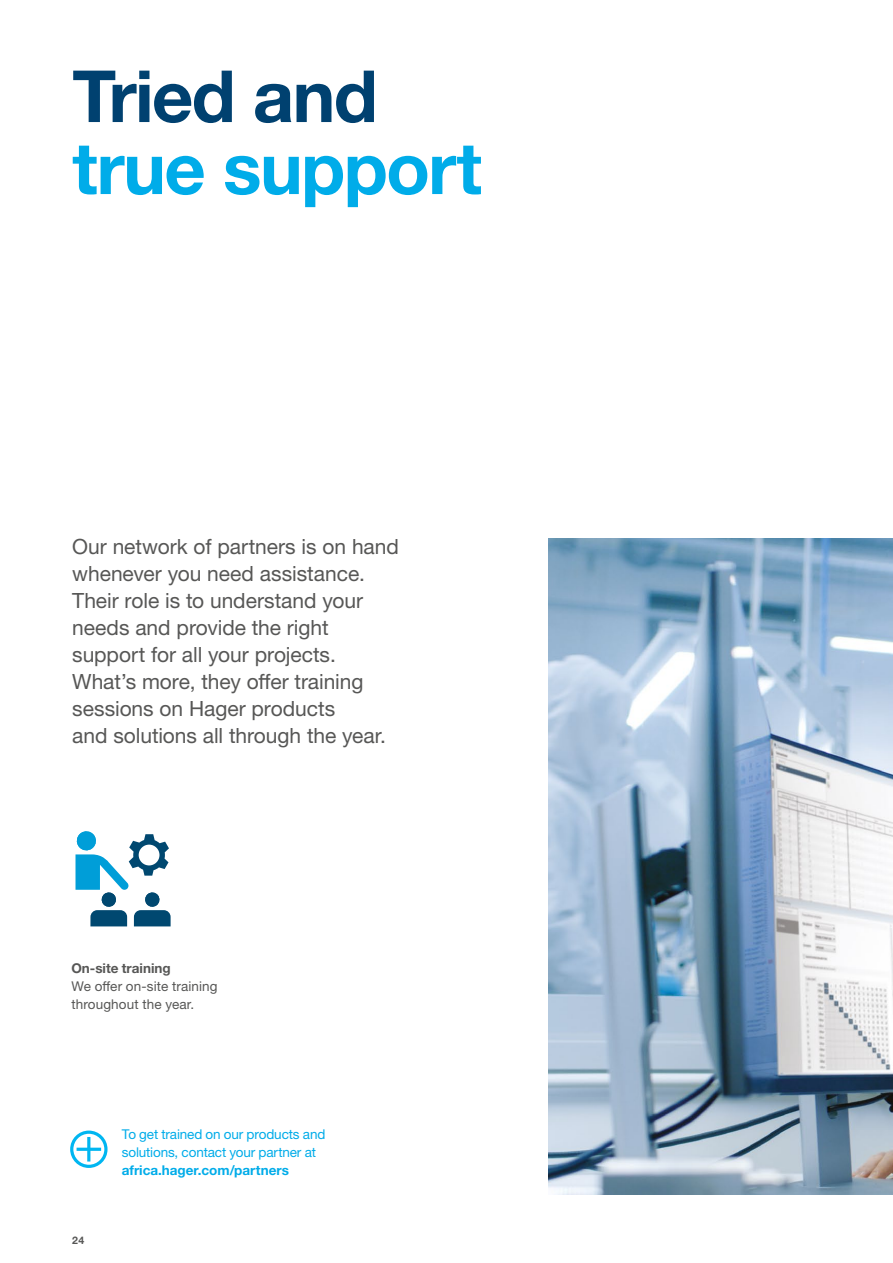
<style>
.page{position:relative;width:893px;height:1263px;background:#fff}
.page>*{position:absolute;margin:0;border:0;box-sizing:border-box;transform-origin:0 0}
.t1{font:700 72px "Helvetica Neue LTW1 G";letter-spacing:-.02em;color:#00ace9}
.t2{font:700 72px "Helvetica Neue LTW1 G";letter-spacing:-.025em;color:#004170}
.t3{font:21px/27px "Helvetica Neue LTW1 G";letter-spacing:-.005em;color:#575756}
.t4{font:13.5px/18px "Helvetica Neue LTW1 G";letter-spacing:-.01em;color:#00ace9}
.t5{font:13.5px/18px "Helvetica Neue LTW1 G";letter-spacing:.01em;color:#575756}
.t6{font:700 13.5px "Helvetica Neue LTW1 G";color:#00ace9}
.t7{font:700 13.5px "Helvetica Neue LTW1 G";color:#575756}
.t8{font:700 10.5px "Helvetica Neue LTW1 G";color:#575756}
</style>
<div class="page">
<img style="left:548px;top:538px;width:345px;height:657px">
<svg style="left:76px;top:831px;width:95px;height:95px"></svg>
<div style="left:70px;top:1130px;width:38px;height:38px;border:3px solid #00b6f1;border-radius:50%"></div>
<hr style="left:87px;top:1137px;width:3px;height:24px;background:#00b6f1">
<hr style="left:77px;top:1148px;width:24px;height:3px;background:#00b6f1">
<h1 class="t2" style="left:72px;top:52px;width:307px">Tried and</h1>
<h1 class="t1" style="left:72px;top:124px;width:411px">true support</h1>
<p class="t3" style="left:72px;top:533px;width:328px">Our network of partners is on hand whenever you need assistance.<br>Their role is to understand your needs and provide the right support for all your projects.<br>What’s more, they offer training sessions on Hager products<br>and solutions all through the year.</p>
<p class="t7" style="left:71px;top:959px;width:101px">On-site training</p>
<p class="t5" style="left:71px;top:977px;width:148px">We offer on-site training throughout the year.</p>
<p class="t8" style="left:72px;top:1233px;width:13px">24</p>
<p class="t4" style="left:122px;top:1125px;width:205px">To get trained on our products and solutions, contact your partner at</p>
<p class="t6" style="left:122px;top:1162px;width:169px">africa.hager.com/partners</p>
</div>
